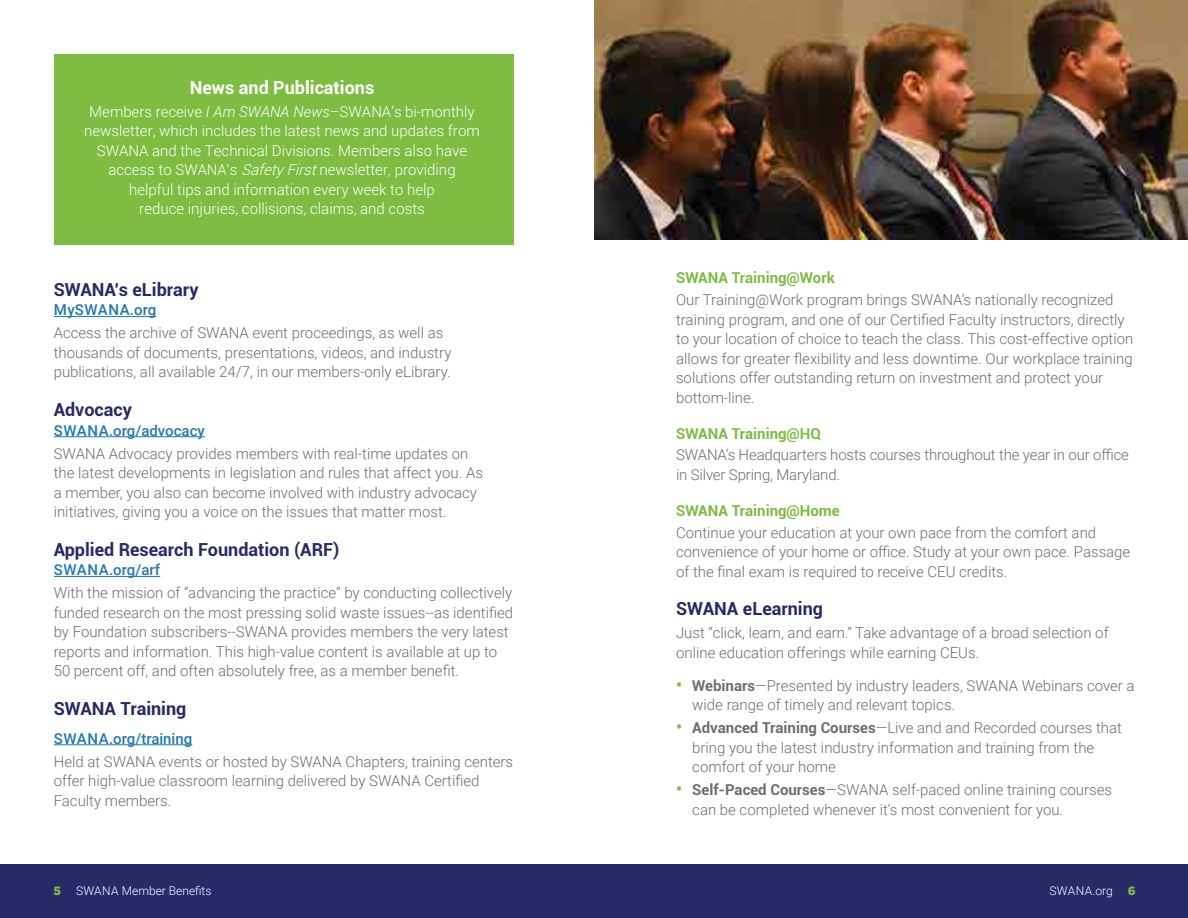
<style>
.page{position:relative;width:1188px;height:918px;background:#fff}
.page>*{position:absolute;margin:0;border:0;box-sizing:border-box;transform-origin:0 0}
.t1{font:700 18px "Roboto";color:#262b67}
.t2{font:700 18px "Roboto";color:#fff}
.t3{font:300 15px/19.5px "Roboto";color:#6d6e71}
.t4{font:300 15px/19.5px "Roboto";color:#fff;text-align:center}
.t5{font:500 15px "Roboto";color:#2179b0}
.t6{font:700 15px "Roboto";color:#7ebc42}
.t7{font:300 12px "Roboto";color:#fff}
.t8{font:300 12px "Roboto";letter-spacing:.025em;color:#fff}
.s1{font-style:italic}
.s2{font-weight:700;font-size:16.5px;color:#7ebc42}
.s3{font-weight:700}
.s4{font-family:"Gotham";font-weight:900;color:#7ebc42}
</style>
<div class="page">
<div style="left:0;top:864px;width:1188px;height:54px;background:#262b67"></div>
<div style="left:54px;top:54px;width:460px;height:191px;background:#7ebc42"></div>
<hr style="left:54px;top:316px;width:102px;height:1px;background:#2179b0">
<hr style="left:54px;top:436px;width:151px;height:1px;background:#2179b0">
<hr style="left:54px;top:576px;width:106px;height:1px;background:#2179b0">
<hr style="left:54px;top:744px;width:138px;height:1px;background:#2179b0">
<img style="left:594px;top:0;width:594px;height:240px">
<p class="t2" style="left:190px;top:74px;width:186px">News and Publications</p>
<p class="t4" style="left:84px;top:101px;width:397px">Members receive <span class="s1">I Am SWANA News</span>–SWANA’s bi-monthly newsletter, which includes the latest news and updates from SWANA and the Technical Divisions. Members also have access to SWANA's <span class="s1">SafetyFirst</span>newsletter, providing helpful tips and information every week to help<br>reduce injuries, collisions, claims, and costs</p>
<p class="t1" style="left:54px;top:277px;width:146px">SWANA’s eLibrary</p>
<p class="t5" style="left:54px;top:300px;width:104px">MySWANA.org</p>
<p class="t3" style="left:54px;top:323px;width:399px">Access the archive of SWANA event proceedings, as well as thousands of documents, presentations, videos, and industry publications, all available 24/7, in our members-only eLibrary.</p>
<p class="t1" style="left:54px;top:397px;width:80px">Advocacy</p>
<p class="t5" style="left:54px;top:420px;width:152px">SWANA.org/advocacy</p>
<p class="t3" style="left:54px;top:443px;width:431px">SWANA Advocacy provides members with real-time updates on the latest developments in legislation and rules that affect you. As a member, you also can become involved with industry advocacy initiatives, giving you a voice on the issues that matter most.</p>
<p class="t1" style="left:54px;top:537px;width:287px">Applied Research Foundation (ARF)</p>
<p class="t5" style="left:54px;top:559px;width:108px">SWANA.org/arf</p>
<p class="t3" style="left:54px;top:583px;width:461px">With the mission of “advancing the practice” by conducting collectively funded research on the most pressing solid waste issues--as identified by Foundation subscribers--SWANA provides members the very latest reports and information. This high-value content is available at up to 50 percent off, and often absolutely free, as a member benefit.</p>
<p class="t1" style="left:54px;top:696px;width:134px">SWANA Training</p>
<p class="t5" style="left:54px;top:728px;width:140px">SWANA.org/training</p>
<p class="t3" style="left:54px;top:751px;width:461px">Held at SWANA events or hosted by SWANA Chapters, training centers offer high-value classroom learning delivered by SWANA Certified<br>Faculty members.</p>
<p class="t6" style="left:676px;top:267px;width:160px">SWANA Training@Work</p>
<p class="t3" style="left:676px;top:290px;width:459px">Our Training@Work program brings SWANA’s nationally recognized training program, and one of our Certified Faculty instructors, directly to your location of choice to teach the class. This cost-effective option allows for greater flexibility and less downtime. Our workplace training solutions offer outstanding return on investment and protect your bottom-line.</p>
<p class="t6" style="left:676px;top:423px;width:147px">SWANA Training@HQ</p>
<p class="t3" style="left:676px;top:445px;width:454px">SWANA’s Headquarters hosts courses throughout the year in our office in Silver Spring, Maryland.</p>
<p class="t6" style="left:676px;top:500px;width:165px">SWANA Training@Home</p>
<p class="t3" style="left:676px;top:522px;width:456px">Continue your education at your own pace from the comfort and convenience of your home or office. Study at your own pace. Passage of the final exam is required to receive CEU credits.</p>
<p class="t1" style="left:676px;top:596px;width:148px">SWANA eLearning</p>
<p class="t3" style="left:676px;top:623px;width:434px">Just “click, learn, and earn.” Take advantage of a broad selection of online education offerings while earning CEUs.</p>
<p class="t3" style="left:692px;top:675px;width:444px;text-indent:-16px"><span class="s2">•</span> <span class="s3">Webinars</span>—Presented by industry leaders, SWANA Webinars cover a wide range of timely and relevant topics.</p>
<p class="t3" style="left:692px;top:718px;width:431px;text-indent:-16px"><span class="s2">•</span> <span class="s3">Advanced Training Courses</span>—Live and and Recorded courses that bring you the latest industry information and training from the comfort of your home</p>
<p class="t3" style="left:692px;top:780px;width:421px;text-indent:-16px"><span class="s2">•</span> <span class="s3">Self-Paced Courses</span>—SWANA self-paced online training courses can be completed whenever it’s most convenient for you.</p>
<p class="t7" style="left:53px;top:883px;width:160px"><span class="s4">5</span> SWANA Member Benefits</p>
<p class="t8" style="left:1049px;top:883px;width:88px">SWANA.org <span class="s4">6</span></p>
</div>
